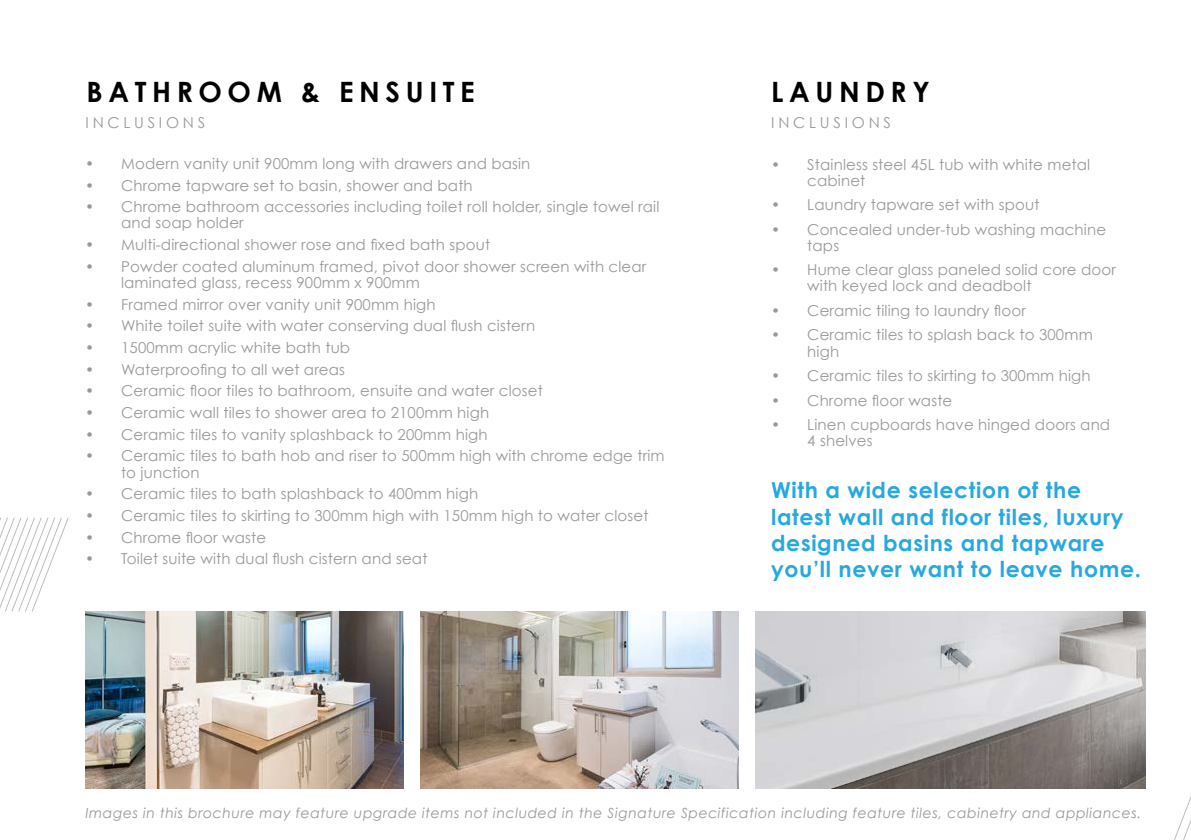
<style>
.page{position:relative;width:1191px;height:840px;background:#fff}
.page>*{position:absolute;margin:0;border:0;box-sizing:border-box;transform-origin:0 0}
.t1{font:700 28px "Century Gothic";letter-spacing:.2em;color:#000}
.t2{font:700 22px/26px "Century Gothic";letter-spacing:.03em;color:#26a8e0}
.t3{font:15px/16px "Century Gothic";letter-spacing:.01em;color:#999}
.t4{font:15px "Century Gothic";letter-spacing:.25em;color:#999}
.t5{font:italic 14px "Century Gothic";letter-spacing:.04em;color:#999}
</style>
<div class="page">
<img style="left:755px;top:611px;width:390px;height:176px">
<img style="left:86px;top:611px;width:318px;height:177px">
<img style="left:420px;top:611px;width:318px;height:177px">
<svg style="left:1174px;top:796px;width:17px;height:43px"></svg>
<svg style="left:0;top:517px;width:69px;height:95px"></svg>
<h1 class="t1" style="left:86px;top:74px;width:390px">BATHROOM &amp; ENSUITE</h1>
<h1 class="t1" style="left:771px;top:74px;width:160px">LAUNDRY</h1>
<p class="t4" style="left:86px;top:113px;width:121px">INCLUSIONS</p>
<p class="t4" style="left:771px;top:113px;width:121px">INCLUSIONS</p>
<p class="t3" style="left:85px;top:155px;width:447px">• Modern vanity unit 900mm long with drawers and basin</p>
<p class="t3" style="left:85px;top:177px;width:389px">• Chrome tapware set to basin, shower and bath</p>
<p class="t3" style="left:121px;top:199px;width:540px;text-indent:-36px">• Chrome bathroom accessories including toilet roll holder, single towel rail and soap holder</p>
<p class="t3" style="left:85px;top:236px;width:406px">• Multi-directional shower rose and fixed bath spout</p>
<p class="t3" style="left:121px;top:258px;width:527px;text-indent:-36px">• Powder coated aluminum framed, pivot door shower screen with clear laminated glass, recess 900mm x 900mm</p>
<p class="t3" style="left:85px;top:296px;width:352px">• Framed mirror over vanity unit 900mm high</p>
<p class="t3" style="left:85px;top:317px;width:452px">• White toilet suite with water conserving dual flush cistern</p>
<p class="t3" style="left:85px;top:339px;width:267px">• 1500mm acrylic white bath tub</p>
<p class="t3" style="left:85px;top:361px;width:261px">• Waterproofing to all wet areas</p>
<p class="t3" style="left:85px;top:382px;width:459px">• Ceramic floor tiles to bathroom, ensuite and water closet</p>
<p class="t3" style="left:85px;top:404px;width:405px">• Ceramic wall tiles to shower area to 2100mm high</p>
<p class="t3" style="left:85px;top:426px;width:404px">• Ceramic tiles to vanity splashback to 200mm high</p>
<p class="t3" style="left:121px;top:447px;width:545px;text-indent:-36px">• Ceramic tiles to bath hob and riser to 500mm high with chrome edge trim to junction</p>
<p class="t3" style="left:85px;top:485px;width:394px">• Ceramic tiles to bath splashback to 400mm high</p>
<p class="t3" style="left:85px;top:507px;width:565px">• Ceramic tiles to skirting to 300mm high with 150mm high to water closet</p>
<p class="t3" style="left:85px;top:528px;width:182px">• Chrome floor waste</p>
<p class="t3" style="left:85px;top:550px;width:344px">• Toilet suite with dual flush cistern and seat</p>
<p class="t3" style="left:807px;top:156px;width:284px;text-indent:-36px">• Stainless steel 45L tub with white metal cabinet</p>
<p class="t3" style="left:771px;top:196px;width:270px">• Laundry tapware set with spout</p>
<p class="t3" style="left:807px;top:221px;width:300px;text-indent:-36px">• Concealed under-tub washing machine taps</p>
<p class="t3" style="left:807px;top:261px;width:310px;text-indent:-36px">• Hume clear glass paneled solid core door with keyed lock and deadbolt</p>
<p class="t3" style="left:771px;top:302px;width:256px">• Ceramic tiling to laundry floor</p>
<p class="t3" style="left:807px;top:326px;width:287px;text-indent:-36px">• Ceramic tiles to splash back to 300mm high</p>
<p class="t3" style="left:771px;top:367px;width:321px">• Ceramic tiles to skirting to 300mm high</p>
<p class="t3" style="left:771px;top:391px;width:182px">• Chrome floor waste</p>
<p class="t3" style="left:807px;top:416px;width:304px;text-indent:-36px">• Linen cupboards have hinged doors and<br>4 shelves</p>
<h2 class="t2" style="left:771px;top:476px;width:371px">With a wide selection of the latest wall and floor tiles, luxury designed basins and tapware you’ll never want to leave home.</h2>
<p class="t5" style="left:86px;top:803px;width:1057px">Images in this brochure may feature upgrade items not included in the Signature Specification including feature tiles, cabinetry and appliances.</p>
</div>
